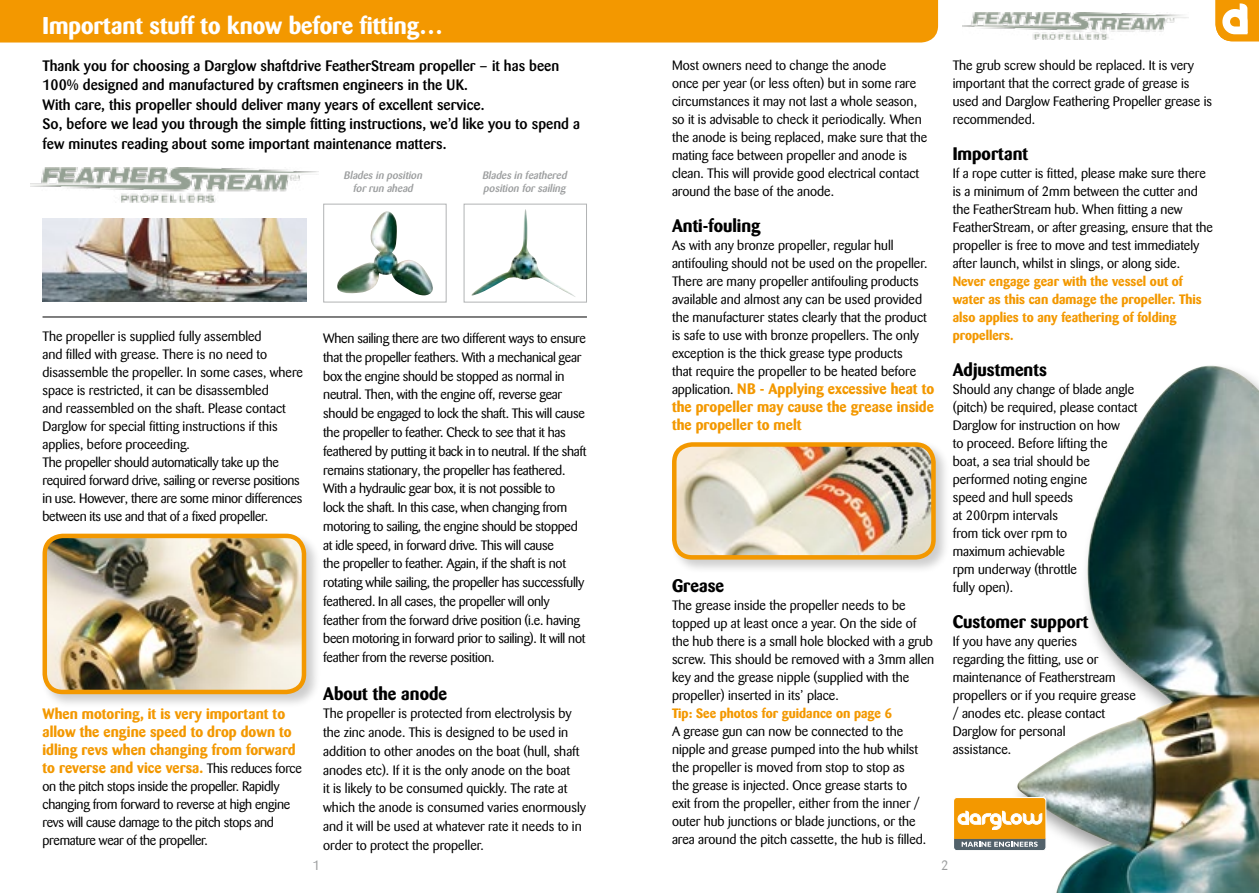
<style>
.page{position:relative;width:1259px;height:893px;background:#fff}
.page>*{position:absolute;margin:0;border:0;box-sizing:border-box;transform-origin:0 0}
.t1{font:700 24px "Barmeno";color:#fff}
.t2{font:700 18px "Barmeno";color:#000}
.t3{font:500 15px/19.5px "Barmeno";color:#000}
.t4{font:700 15px/18px "Barmeno";color:#f39800;text-align:justify}
.t5{font:13.5px/18px "Barmeno";color:#000}
.t6{font:13.5px/18.8px "Barmeno";letter-spacing:-.02em;color:#000}
.t7{font:700 13.5px/18px "Barmeno";color:#f39800}
.t8{font:13.5px "Barmeno";color:#9c9e9f}
.t9{font:italic 500 10.65px/12.5px "Barmeno";color:#9c9e9f}
.s1{font-weight:400;font-size:13.5px;color:#000}
</style>
<div class="page">
<img style="left:1017px;top:366px;width:242px;height:527px">
<svg style="left:1215px;top:0;width:44px;height:41px"></svg>
<img style="left:962px;top:12px;width:227px;height:27px">
<div style="left:670px;top:441px;width:279px;height:133px;background:#000;opacity:.2"></div>
<img style="left:674px;top:444px;width:259px;height:113px">
<div style="left:672px;top:442px;width:263px;height:118px;border:4px solid #f39800;border-radius:18px"></div>
<svg style="left:954px;top:797px;width:92px;height:55px"></svg>
<div style="left:0;top:0;width:938px;height:43px;background:#f39800"></div>
<div style="left:41px;top:532px;width:279px;height:177px;background:#000;opacity:.2"></div>
<img style="left:45px;top:536px;width:259px;height:156px">
<div style="left:43px;top:534px;width:263px;height:160px;border:4px solid #f39800;border-radius:18px"></div>
<img style="left:337px;top:211px;width:96px;height:84px">
<div style="left:323px;top:204px;width:123px;height:98px;border:1px solid #b1b3b4"></div>
<img style="left:471px;top:209px;width:104px;height:88px">
<div style="left:463px;top:204px;width:124px;height:99px;border:1px solid #b1b3b4"></div>
<img style="left:31px;top:167px;width:288px;height:35px">
<img style="left:43px;top:219px;width:263px;height:83px">
<hr style="left:43px;top:317px;width:544px;height:1px;background:#000">
<h1 class="t1" style="left:43px;top:12px;width:402px">Important stuff to know before fitting…</h1>
<p class="t3" style="left:43px;top:56px;width:539px">Thank you for choosing a Darglow shaftdrive FeatherStream propeller – it has been 100% designed and manufactured by craftsmen engineers in the UK.<br>With care, this propeller should deliver many years of excellent service.<br>So, before we lead you through the simple fitting instructions, we’d like you to spend a few minutes reading about some important maintenance matters.</p>
<p class="t9" style="left:344px;top:169px;width:82px;text-align:center">Blades in position forrun ahead</p>
<p class="t9" style="left:482px;top:169px;width:89px">Blades in feathered position forsailing</p>
<p class="t5" style="left:43px;top:327px;width:262px">The propeller is supplied fully assembled<br>and filled with grease. There is no need to disassemble the propeller. In some cases, where space is restricted, it can be disassembled<br>and reassembled on the shaft. Please contact Darglow for special fitting instructions if this applies, before proceeding.<br>The propeller should automatically take up the required forward drive, sailing or reverse positions in use. However, there are some minor differences between its use and that of a fixed propeller.</p>
<p class="t4" style="left:43px;top:704px;width:261px;text-align:left">When motoring, it is very important to allow the engine speed to drop down to idling revs when changing from forward to reverse and vice versa. <span class="s1">This reduces force</span></p>
<p class="t6" style="left:43px;top:777px;width:249px;line-height:18px">on the pitch stops inside the propeller. Rapidly changing from forward to reverse at high engine revs will cause damage to the pitch stops and premature wear of the propeller.</p>
<p class="t6" style="left:323px;top:329px;width:265px">When sailing there are two different ways to ensure that the propeller feathers. With a mechanical gear box the engine should be stopped as normal in neutral. Then, with the engine off, reverse gear should be engaged to lock the shaft. This will cause the propeller to feather. Check to see that it has feathered by putting it back in to neutral. If the shaft remains stationary, the propeller has feathered.<br>With a hydraulic gear box, it is not possible to<br>lock the shaft. In this case, when changing from motoring to sailing, the engine should be stopped at idle speed, in forward drive. This will cause<br>the propeller to feather. Again, if the shaft is not rotating while sailing, the propeller has successfully feathered. In all cases, the propeller will only feather from the forward drive position (i.e. having been motoring in forward prior to sailing). It will not feather from the reverse position.</p>
<h2 class="t2" style="left:323px;top:682px;width:125px">About the anode</h2>
<p class="t5" style="left:323px;top:704px;width:264px;line-height:18.8px">The propeller is protected from electrolysis by the zinc anode. This is designed to be used in addition to other anodes on the boat (hull, shaft anodes etc). If it is the only anode on the boat<br>it is likely to be consumed quickly. The rate at which the anode is consumed varies enormously and it will be used at whatever rate it needs to in order to protect the propeller.</p>
<p class="t8" style="left:313px;top:857px;width:9px">1</p>
<p class="t5" style="left:672px;top:56px;width:257px">Most owners need to change the anode<br>once per year (or less often) but in some rare circumstances it may not last a whole season, so it is advisable to check it periodically. When the anode is being replaced, make sure that the mating face between propeller and anode is clean. This will provide good electrical contact around the base of the anode.</p>
<h2 class="t2" style="left:672px;top:214px;width:90px">Anti-fouling</h2>
<p class="t5" style="left:672px;top:236px;width:257px">As with any bronze propeller, regular hull antifouling should not be used on the propeller.<br>There are many propeller antifouling products available and almost any can be used provided the manufacturer states clearly that the product is safe to use with bronze propellers. The only exception is the thick grease type products<br>that require the propeller to be heated before</p>
<p class="t4" style="left:672px;top:379px;width:264px"><span class="s1">application.</span> NB - Applying excessive heat to the propeller may cause the grease inside the propeller to melt</p>
<h2 class="t2" style="left:672px;top:574px;width:54px">Grease</h2>
<p class="t5" style="left:672px;top:596px;width:264px">The grease inside the propeller needs to be topped up at least once a year. On the side of the hub there is a small hole blocked with a grub screw. This should be removed with a 3mm allen key and the grease nipple (supplied with the propeller) inserted in its’ place.</p>
<p class="t7" style="left:672px;top:704px;width:221px">Tip: See photos for guidance on page 6</p>
<p class="t5" style="left:672px;top:722px;width:256px">A grease gun can now be connected to the nipple and grease pumped into the hub whilst the propeller is moved from stop to stop as<br>the grease is injected. Once grease starts to exit from the propeller, either from the inner / outer hub junctions or blade junctions, or the area around the pitch cassette, the hub is filled.</p>
<p class="t5" style="left:952px;top:56px;width:261px">The grub screw should be replaced. It is very important that the correct grade of grease is used and Darglow Feathering Propeller grease is recommended.</p>
<h2 class="t2" style="left:952px;top:142px;width:77px">Important</h2>
<p class="t5" style="left:952px;top:164px;width:262px">If a rope cutter is fitted, please make sure there is a minimum of 2mm between the cutter and the FeatherStream hub. When fitting a new FeatherStream, or after greasing, ensure that the propeller is free to move and test immediately after launch, whilst in slings, or along side.</p>
<p class="t7" style="left:952px;top:272px;width:250px">Never engage gear with the vessel out of water as this can damage the propeller. This also applies to any feathering of folding propellers.</p>
<h2 class="t2" style="left:952px;top:358px;width:96px">Adjustments</h2>
<p class="t5" style="left:952px;top:380px;width:186px">Should any change of blade angle (pitch) be required, please contact<br>Darglow for instruction on how<br>to proceed. Before lifting the boat, a sea trial should be performed noting engine<br>speed and hull speeds<br>at 200rpm intervals<br>from tick over rpm to<br>maximum achievable<br>rpm underway (throttle<br>fully open).</p>
<h2 class="t2" style="left:952px;top:610px;width:137px">Customer support</h2>
<p class="t5" style="left:952px;top:632px;width:185px">If you have any queries<br>regarding the fitting, use or maintenance of Featherstream propellers or if you require grease / anodes etc. please contact<br>Darglow for personal<br>assistance.</p>
<p class="t8" style="left:941px;top:857px;width:9px">2</p>
</div>
